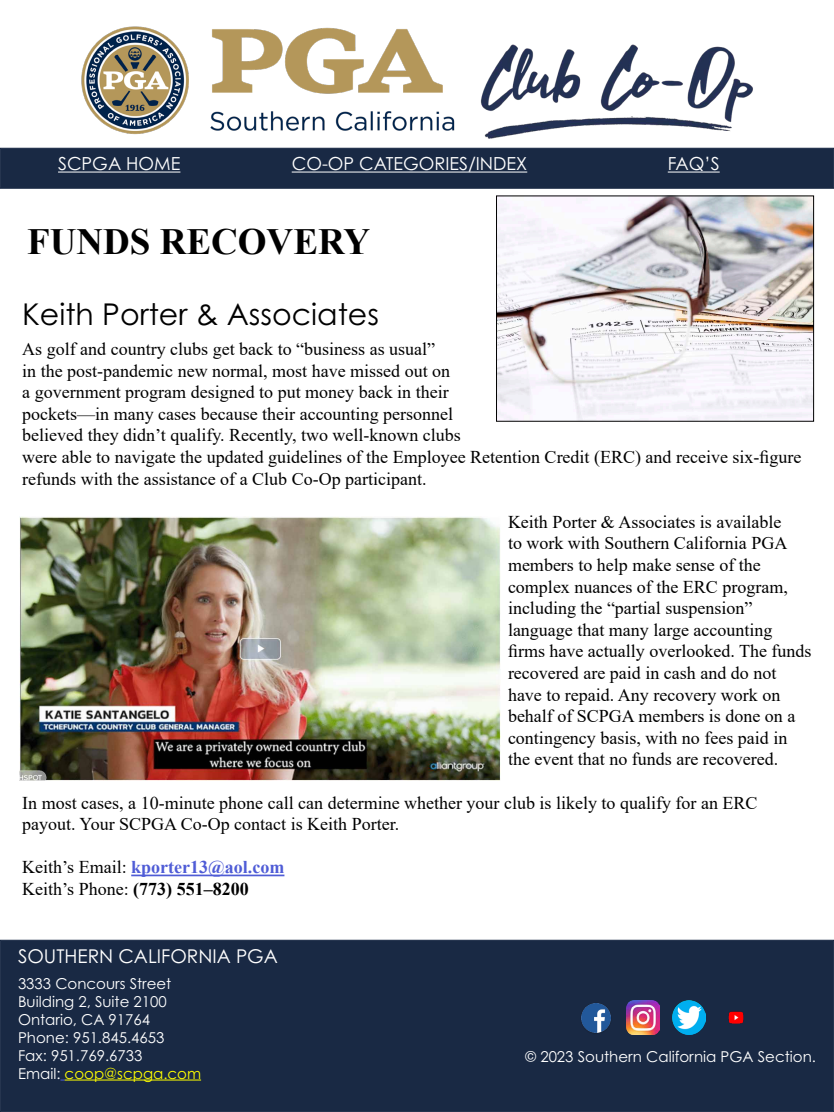
<style>
.page{position:relative;width:834px;height:1112px;background:#fff}
.page>*{position:absolute;margin:0;border:0;box-sizing:border-box;transform-origin:0 0}
.t1{font:700 37px "Times New Roman";color:#000}
.t2{font:30px "Century Gothic Pro";color:#000}
.t3{font:19px "Century Gothic Pro";color:#fff}
.t4{font:18px/21.6px "Times New Roman";color:#000}
.t5{font:18px "Century Gothic Pro";color:#fff}
.t6{font:700 18px "Times New Roman";color:#4f5cd6}
.t7{font:15px/18px "Century Gothic Pro";color:#fff}
.s1{font-weight:400;color:#000}
.s2{font-weight:700}
.s3{color:#ff0}
</style>
<div class="page">
<div style="left:0;top:940px;width:834px;height:172px;background:#192944;border:1px solid #192944"></div>
<div style="left:0;top:148px;width:834px;height:40px;background:#192944;border:1px solid #192944"></div>
<hr style="left:58px;top:172px;width:122px;height:1px;background:#fff">
<hr style="left:292px;top:172px;width:235px;height:1px;background:#fff">
<hr style="left:668px;top:172px;width:52px;height:1px;background:#fff">
<hr style="left:65px;top:1080px;width:136px;height:1px;background:#ff0">
<img style="left:581px;top:1003px;width:30px;height:30px">
<img style="left:626px;top:1001px;width:33px;height:34px">
<img style="left:673px;top:1001px;width:33px;height:34px">
<img style="left:728px;top:1011px;width:16px;height:13px">
<img style="left:474px;top:44px;width:283px;height:104px">
<img style="left:77px;top:26px;width:119px;height:122px">
<img style="left:203px;top:27px;width:259px;height:121px">
<hr style="left:131px;top:875px;width:153px;height:1px;background:#4f5cd6">
<img style="left:498px;top:198px;width:314px;height:221px">
<div style="left:496px;top:196px;width:318px;height:225px;border:1px solid #000"></div>
<img style="left:19px;top:517px;width:482px;height:263px">
<p class="t5" style="left:58px;top:153px;width:124px">SCPGA HOME</p>
<p class="t5" style="left:292px;top:153px;width:237px">CO-OP CATEGORIES/INDEX</p>
<p class="t5" style="left:668px;top:153px;width:53px">FAQ’S</p>
<p class="t1" style="left:27px;top:215px;width:345px">FUNDS RECOVERY</p>
<p class="t2" style="left:22px;top:296px;width:358px">Keith Porter &amp; Associates</p>
<p class="t4" style="left:22px;top:338px;width:781px">As golf and country clubs get back to “business as usual”<br>in the post-pandemic new normal, most have missed out on<br>a government program designed to put money back in their<br>pockets—in many cases because their accounting personnel<br>believed they didn’t qualify. Recently, two well-known clubs<br>were able to navigate the updated guidelines of the Employee Retention Credit (ERC) and receive six-figure refunds with the assistance of a Club Co-Op participant.</p>
<p class="t4" style="left:508px;top:510px;width:305px">Keith Porter &amp; Associates is available<br>to work with Southern California PGA members to help make sense of the complex nuances of the ERC program, including the “partial suspension” language that many large accounting firms have actually overlooked. The funds recovered are paid in cash and do not have to repaid. Any recovery work on behalf of SCPGA members is done on a contingency basis, with no fees paid in the event that no funds are recovered.</p>
<p class="t4" style="left:22px;top:791px;width:737px">In most cases, a 10-minute phone call can determine whether your club is likely to qualify for an ERC payout. Your SCPGA Co-Op contact is Keith Porter.</p>
<p class="t6" style="left:22px;top:854px;width:264px"><span class="s1">Keith’s Email:</span> kporter13@aol.com</p>
<p class="t4" style="left:22px;top:878px;width:228px">Keith’s Phone: <span class="s2">(773) 551–8200</span></p>
<p class="t3" style="left:18px;top:945px;width:261px">SOUTHERN CALIFORNIA PGA</p>
<p class="t7" style="left:18px;top:974px;width:185px">3333 Concours Street<br>Building 2, Suite 2100<br>Ontario, CA 91764<br>Phone: 951.845.4653<br>Fax: 951.769.6733<br>Email: <span class="s3">coop@scpga.com</span></p>
<p class="t7" style="left:525px;top:1047px;width:292px">© 2023 Southern California PGA Section.</p>
</div>
